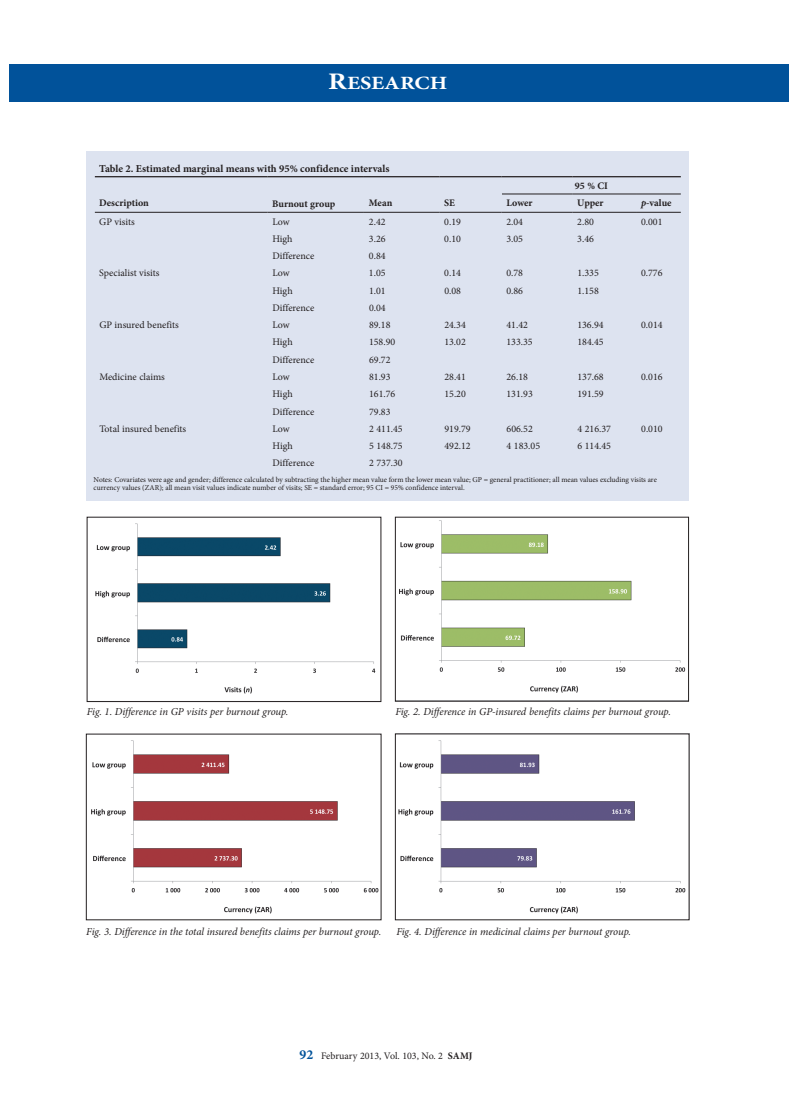
<style>
.page{position:relative;width:797px;height:1105px;background:#fff}
.page>*{position:absolute;margin:0;border:0;box-sizing:border-box;transform-origin:0 0}
.t1{font:700 18.75px "Minion Pro";color:#fff;scale:1.2 1}
.t2{font:italic 10.62px "Minion Pro";letter-spacing:-.01em;color:#231f20}
.t3{font:700 10.62px "Minion Pro";color:#231f20}
.t4{font:10px "Minion Pro";color:#231f20}
.t5{font:700 10px "Minion Pro";letter-spacing:-.005em;color:#231f20}
.t6{font:7.5px/7.5px "Minion Pro";color:#231f20}
.s1{font-size:23.75px}
.s2{font-style:italic}
.s3{font-weight:700;font-size:13.75px;color:#01529a}
.s4{font-weight:700}
</style>
<div class="page">
<div style="left:9px;top:64px;width:779px;height:37px;background:#01529a"></div>
<div style="left:86px;top:151px;width:603px;height:350px;background:#dde3f0"></div>
<hr style="left:95px;top:176px;width:172px;height:1px;background:#231f20">
<hr style="left:364px;top:176px;width:75px;height:1px;background:#231f20">
<hr style="left:439px;top:176px;width:62px;height:1px;background:#231f20">
<hr style="left:267px;top:176px;width:97px;height:1px;background:#231f20">
<hr style="left:95px;top:212px;width:172px;height:1px;background:#231f20">
<hr style="left:364px;top:212px;width:75px;height:1px;background:#231f20">
<hr style="left:439px;top:212px;width:62px;height:1px;background:#231f20">
<hr style="left:501px;top:212px;width:71px;height:1px;background:#231f20">
<hr style="left:572px;top:212px;width:64px;height:1px;background:#231f20">
<hr style="left:636px;top:212px;width:45px;height:1px;background:#231f20">
<hr style="left:267px;top:212px;width:97px;height:1px;background:#231f20">
<hr style="left:501px;top:176px;width:71px;height:1px;background:#231f20">
<hr style="left:572px;top:176px;width:64px;height:1px;background:#231f20">
<hr style="left:636px;top:176px;width:45px;height:1px;background:#231f20">
<hr style="left:502px;top:194px;width:70px;height:1px;background:#231f20">
<hr style="left:572px;top:194px;width:64px;height:1px;background:#231f20">
<hr style="left:636px;top:194px;width:45px;height:1px;background:#231f20">
<img style="left:399px;top:520px;width:287px;height:173px">
<img style="left:95px;top:523px;width:281px;height:171px">
<div style="left:87px;top:517px;width:294px;height:185px;border:1px solid #231f20"></div>
<img style="left:91px;top:740px;width:288px;height:174px">
<img style="left:398px;top:740px;width:288px;height:174px">
<h1 class="t1" style="left:328px;top:69px;width:101px"><span class="s1">R</span>ESEARCH</h1>
<p class="t3" style="left:99px;top:161px;width:292px">Table 2. Estimated marginal means with 95% confidence intervals</p>
<p class="t5" style="left:272px;top:197px;width:65px">Burnout group</p>
<p class="t5" style="left:575px;top:179px;width:34px">95 % CI</p>
<p class="t5" style="left:99px;top:196px;width:51px">Description</p>
<p class="t5" style="left:369px;top:196px;width:25px">Mean</p>
<p class="t5" style="left:444px;top:196px;width:12px">SE</p>
<p class="t5" style="left:506px;top:196px;width:28px">Lower</p>
<p class="t5" style="left:577px;top:196px;width:28px">Upper</p>
<p class="t5" style="left:641px;top:196px;width:32px"><span class="s2">p</span>-value</p>
<p class="t4" style="left:99px;top:215px;width:37px">GP visits</p>
<p class="t4" style="left:272px;top:215px;width:19px">Low</p>
<p class="t4" style="left:369px;top:215px;width:18px">2.42</p>
<p class="t4" style="left:444px;top:215px;width:18px">0.19</p>
<p class="t4" style="left:506px;top:215px;width:18px">2.04</p>
<p class="t4" style="left:577px;top:215px;width:18px">2.80</p>
<p class="t4" style="left:641px;top:215px;width:23px">0.001</p>
<p class="t4" style="left:272px;top:232px;width:22px">High</p>
<p class="t4" style="left:369px;top:232px;width:18px">3.26</p>
<p class="t4" style="left:444px;top:232px;width:18px">0.10</p>
<p class="t4" style="left:506px;top:232px;width:18px">3.05</p>
<p class="t4" style="left:577px;top:232px;width:18px">3.46</p>
<p class="t4" style="left:272px;top:249px;width:43px">Difference</p>
<p class="t4" style="left:369px;top:249px;width:18px">0.84</p>
<p class="t4" style="left:99px;top:266px;width:62px">Specialist visits</p>
<p class="t4" style="left:272px;top:266px;width:19px">Low</p>
<p class="t4" style="left:369px;top:266px;width:18px">1.05</p>
<p class="t4" style="left:444px;top:266px;width:18px">0.14</p>
<p class="t4" style="left:506px;top:266px;width:18px">0.78</p>
<p class="t4" style="left:577px;top:266px;width:23px">1.335</p>
<p class="t4" style="left:641px;top:266px;width:23px">0.776</p>
<p class="t4" style="left:272px;top:284px;width:22px">High</p>
<p class="t4" style="left:369px;top:284px;width:18px">1.01</p>
<p class="t4" style="left:444px;top:284px;width:18px">0.08</p>
<p class="t4" style="left:506px;top:284px;width:18px">0.86</p>
<p class="t4" style="left:577px;top:284px;width:23px">1.158</p>
<p class="t4" style="left:272px;top:301px;width:43px">Difference</p>
<p class="t4" style="left:369px;top:301px;width:18px">0.04</p>
<p class="t4" style="left:99px;top:318px;width:81px">GP insured benefits</p>
<p class="t4" style="left:272px;top:318px;width:19px">Low</p>
<p class="t4" style="left:369px;top:318px;width:23px">89.18</p>
<p class="t4" style="left:444px;top:318px;width:23px">24.34</p>
<p class="t4" style="left:506px;top:318px;width:23px">41.42</p>
<p class="t4" style="left:577px;top:318px;width:28px">136.94</p>
<p class="t4" style="left:641px;top:318px;width:23px">0.014</p>
<p class="t4" style="left:272px;top:336px;width:22px">High</p>
<p class="t4" style="left:369px;top:336px;width:28px">158.90</p>
<p class="t4" style="left:444px;top:336px;width:23px">13.02</p>
<p class="t4" style="left:506px;top:336px;width:28px">133.35</p>
<p class="t4" style="left:577px;top:336px;width:28px">184.45</p>
<p class="t4" style="left:272px;top:353px;width:43px">Difference</p>
<p class="t4" style="left:369px;top:353px;width:23px">69.72</p>
<p class="t4" style="left:99px;top:370px;width:67px">Medicine claims</p>
<p class="t4" style="left:272px;top:370px;width:19px">Low</p>
<p class="t4" style="left:369px;top:370px;width:23px">81.93</p>
<p class="t4" style="left:444px;top:370px;width:23px">28.41</p>
<p class="t4" style="left:506px;top:370px;width:23px">26.18</p>
<p class="t4" style="left:577px;top:370px;width:28px">137.68</p>
<p class="t4" style="left:641px;top:370px;width:23px">0.016</p>
<p class="t4" style="left:272px;top:387px;width:22px">High</p>
<p class="t4" style="left:369px;top:387px;width:28px">161.76</p>
<p class="t4" style="left:444px;top:387px;width:23px">15.20</p>
<p class="t4" style="left:506px;top:387px;width:28px">131.93</p>
<p class="t4" style="left:577px;top:387px;width:28px">191.59</p>
<p class="t4" style="left:272px;top:405px;width:43px">Difference</p>
<p class="t4" style="left:369px;top:405px;width:23px">79.83</p>
<p class="t4" style="left:99px;top:422px;width:88px">Total insured benefits</p>
<p class="t4" style="left:272px;top:422px;width:19px">Low</p>
<p class="t4" style="left:369px;top:422px;width:35px">2 411.45</p>
<p class="t4" style="left:444px;top:422px;width:28px">919.79</p>
<p class="t4" style="left:506px;top:422px;width:28px">606.52</p>
<p class="t4" style="left:577px;top:422px;width:35px">4 216.37</p>
<p class="t4" style="left:641px;top:422px;width:23px">0.010</p>
<p class="t4" style="left:272px;top:439px;width:22px">High</p>
<p class="t4" style="left:369px;top:439px;width:35px">5 148.75</p>
<p class="t4" style="left:444px;top:439px;width:28px">492.12</p>
<p class="t4" style="left:506px;top:439px;width:35px">4 183.05</p>
<p class="t4" style="left:577px;top:439px;width:35px">6 114.45</p>
<p class="t4" style="left:272px;top:456px;width:43px">Difference</p>
<p class="t4" style="left:369px;top:456px;width:35px">2 737.30</p>
<p class="t6" style="left:94px;top:476px;width:564px">Notes: Covariates were age and gender; difference calculated by subtracting the higher mean value form the lower mean value; GP = general practitioner; all mean values excluding visits are currency values (ZAR); all mean visit values indicate number of visits; SE = standard error; 95 CI = 95% confidence interval.</p>
<p class="t2" style="left:87px;top:704px;width:203px">Fig. 1. Difference in GP visits per burnout group.</p>
<p class="t2" style="left:395px;top:704px;width:277px">Fig. 2. Difference in GP-insured benefits claims per burnout group.</p>
<p class="t2" style="left:86px;top:924px;width:296px">Fig. 3. Difference in the total insured benefits claims per burnout group.</p>
<p class="t2" style="left:396px;top:924px;width:236px">Fig. 4. Difference in medicinal claims per burnout group.</p>
<p class="t4" style="left:299px;top:1049px;width:174px"><span class="s3">92</span> February 2013, Vol. 103, No. 2 <span class="s4">SAMJ</span></p>
</div>
